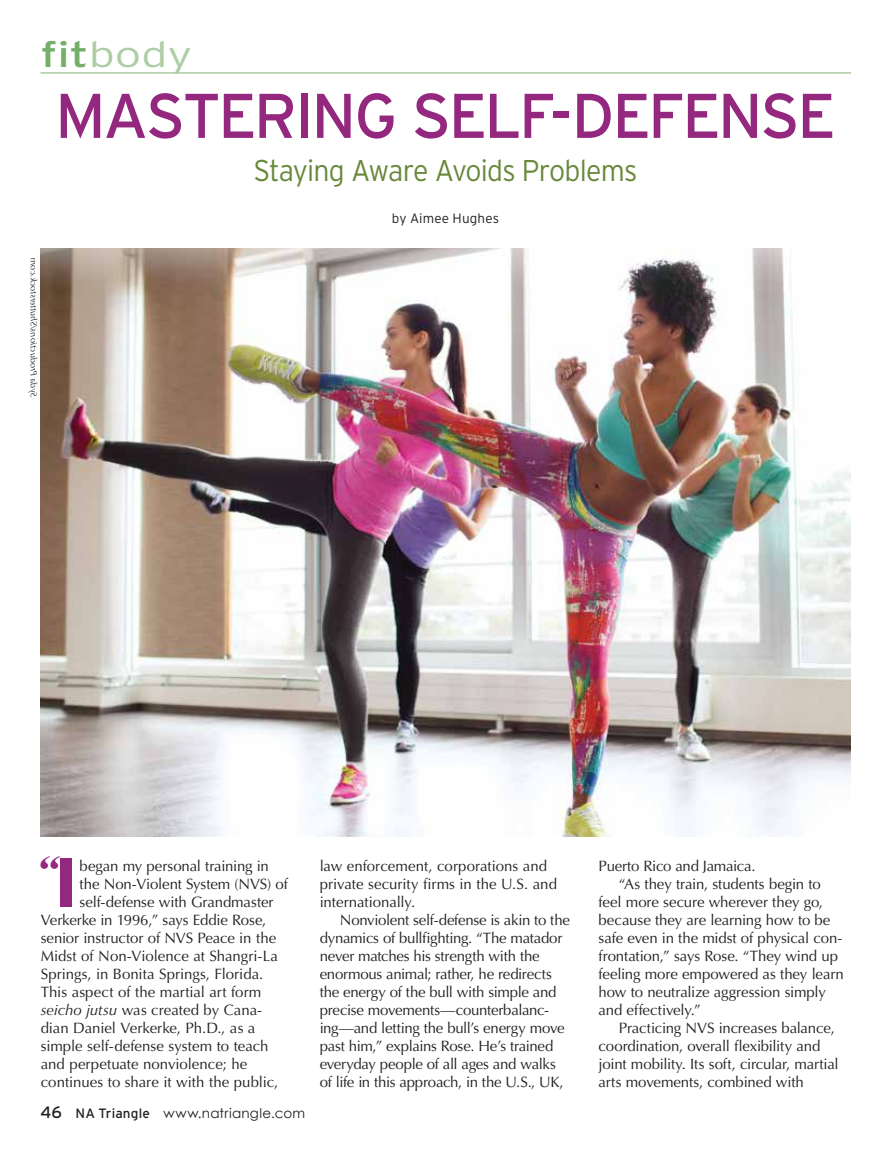
<style>
.page{position:relative;width:891px;height:1161px;background:#fff}
.page>*{position:absolute;margin:0;border:0;box-sizing:border-box;transform-origin:0 0}
.t1{font:63px "Interstate";letter-spacing:-.04em;color:#94287f}
.t2{font:italic 700 40.5px "Times New Roman";color:#94287f;scale:1.15 1}
.t3{font:300 36px "Interstate";color:#adcda4;scale:1.3 1}
.t4{font:300 30px "Interstate";letter-spacing:-.03em;color:#68883a;scale:.95 1}
.t5{font:15px/18px "Optima LT Std";letter-spacing:-.01em;color:#231f20}
.t6{font:13.5px "Century Gothic";letter-spacing:.02em;color:#231f20}
.t7{font:300 13.5px "Interstate";letter-spacing:.01em;color:#231f20}
.s1{font-weight:400;color:#75af6a}
.s2{font-family:"Interstate";font-style:normal;font-size:69.3px}
.s3{font-style:italic}
.s4{font-family:"Interstate";font-size:16.5px}
.s5{font-family:"Interstate"}
</style>
<div class="page">
<img style="left:41px;top:249px;width:809px;height:587px">
<hr style="left:41px;top:72px;width:810px;height:2px;background:#adcda4">
<h3 class="t3" style="left:41px;top:34px;width:118px"><span class="s1">fit</span>body</h3>
<h1 class="t1" style="left:55px;top:80px;width:782px">MASTERING SELF-DEFENSE</h1>
<h3 class="t4" style="left:254px;top:154px;width:406px">Staying Aware Avoids Problems</h3>
<p class="t7" style="left:392px;top:210px;width:109px">by Aimee Hughes</p>
<h2 class="t2" style="left:35px;top:842px;width:40px">“<span class="s2">I</span></h2>
<p class="t5" style="left:80px;top:857px;width:191px">began my personal training in</p>
<p class="t5" style="left:80px;top:875px;width:210px">the Non-Violent System (NVS) of</p>
<p class="t5" style="left:80px;top:893px;width:195px">self-defense with Grandmaster</p>
<p class="t5" style="left:41px;top:911px;width:227px">Verkerke in 1996,” says Eddie Rose,</p>
<p class="t5" style="left:41px;top:929px;width:237px">senior instructor of NVS Peace in the</p>
<p class="t5" style="left:41px;top:947px;width:239px">Midst of Non-Violence at Shangri-La</p>
<p class="t5" style="left:41px;top:965px;width:224px">Springs, in Bonita Springs, Florida.</p>
<p class="t5" style="left:41px;top:983px;width:222px">This aspect of the martial art form</p>
<p class="t5" style="left:41px;top:1001px;width:223px"><span class="s3">seicho jutsu</span> was created by Cana-</p>
<p class="t5" style="left:41px;top:1019px;width:216px">dian Daniel Verkerke, Ph.D., as a</p>
<p class="t5" style="left:41px;top:1037px;width:229px">simple self-defense system to teach</p>
<p class="t5" style="left:41px;top:1055px;width:208px">and perpetuate nonviolence; he</p>
<p class="t5" style="left:41px;top:1073px;width:239px">continues to share it with the public,</p>
<p class="t6" style="left:40px;top:1105px;width:266px"><span class="s4">46</span> <span class="s5">NA Triangle</span> www.natriangle.com</p>
<p class="t5" style="left:320px;top:857px;width:239px">law enforcement, corporations and private security firms in the U.S. and internationally.</p>
<p class="t5" style="left:320px;top:911px;width:252px;text-indent:20px">Nonviolent self-defense is akin to the dynamics of bullfighting. “The matador never matches his strength with the enormous animal; rather, he redirects the energy of the bull with simple and precise movements—counterbalanc&shy;ing—and letting the bull’s energy move past him,” explains Rose. He’s trained everyday people of all ages and walks of life in this approach, in the U.S., UK,</p>
<p class="t5" style="left:599px;top:857px;width:159px">Puerto Rico and Jamaica.</p>
<p class="t5" style="left:619px;top:875px;width:204px">“As they train, students begin to</p>
<p class="t5" style="left:599px;top:893px;width:226px">feel more secure wherever they go,</p>
<p class="t5" style="left:599px;top:911px;width:233px">because they are learning how to be</p>
<p class="t5" style="left:599px;top:929px;width:245px">safe even in the midst of physical con-</p>
<p class="t5" style="left:599px;top:947px;width:241px">frontation,” says Rose. “They wind up</p>
<p class="t5" style="left:599px;top:965px;width:247px">feeling more empowered as they learn</p>
<p class="t5" style="left:599px;top:983px;width:229px">how to neutralize aggression simply</p>
<p class="t5" style="left:599px;top:1001px;width:104px">and effectively.”</p>
<p class="t5" style="left:619px;top:1019px;width:218px">Practicing NVS increases balance,</p>
<p class="t5" style="left:599px;top:1037px;width:223px">coordination, overall flexibility and</p>
<p class="t5" style="left:599px;top:1055px;width:242px">joint mobility. Its soft, circular, martial</p>
<p class="t5" style="left:599px;top:1073px;width:207px">arts movements, combined with</p>
</div>
